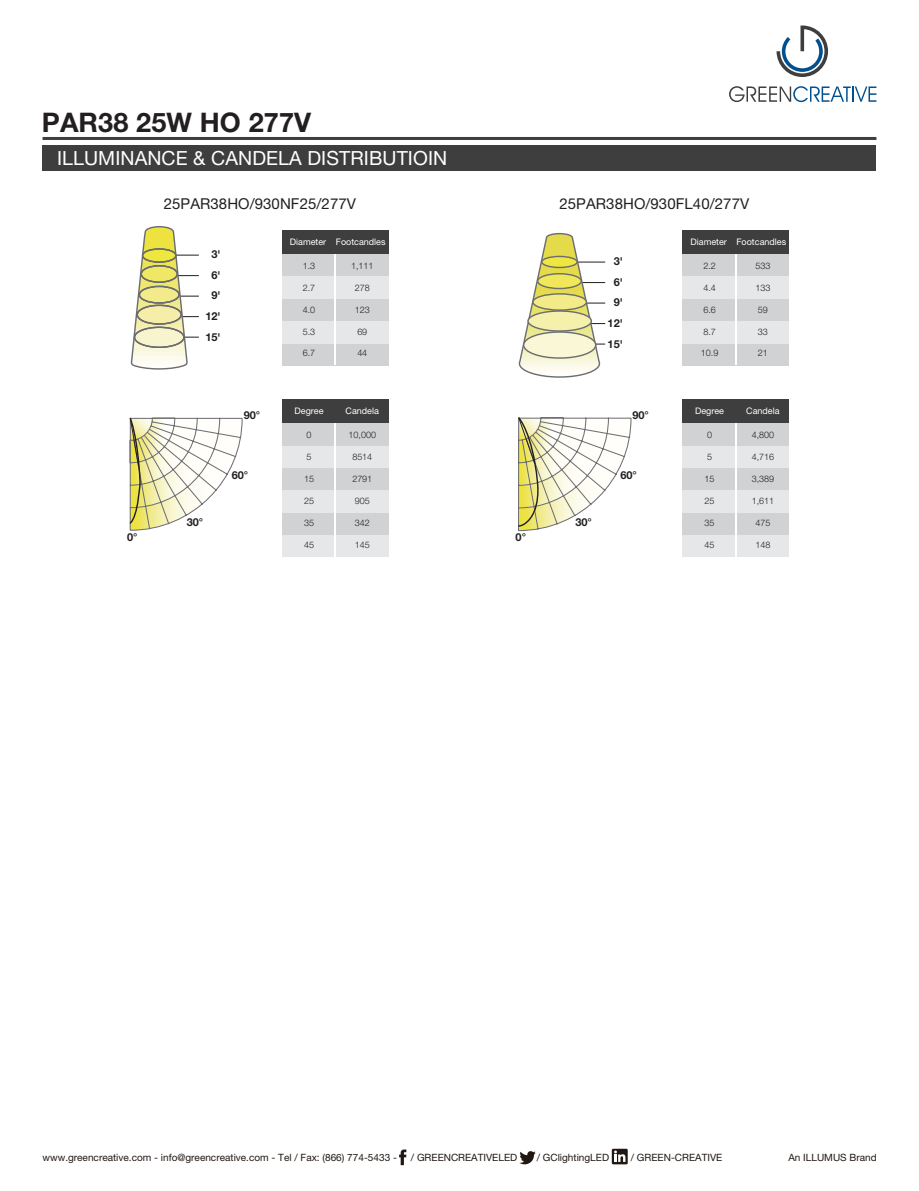
<style>
.page{position:relative;width:919px;height:1191px;background:#fff}
.page>*{position:absolute;margin:0;border:0;box-sizing:border-box;transform-origin:0 0}
.t1{font:700 27px "Helvetica Neue LT Pro";letter-spacing:.005em;color:#231f20}
.t2{font:19.5px "Helvetica Neue LT Pro";letter-spacing:.005em;color:#fff}
.t3{font:15px "Helvetica Neue LT Pro";letter-spacing:.005em;color:#231f20}
.t4{font:700 10.95px/20.7px "Helvetica Neue LT Pro";color:#231f20;text-align:center}
.t5{font:10.05px "Helvetica Neue LT Pro";color:#211814}
.t6{font:300 9px "Helvetica Neue LT Pro";letter-spacing:-.005em;color:#231f20}
.t7{font:9px "Helvetica Neue LT Pro";color:#fff}
</style>
<div class="page">
<hr style="left:43px;top:137px;width:833px;height:3px;background:#3e3e3f">
<div style="left:43px;top:145px;width:833px;height:26px;background:#3e3e3f"></div>
<svg style="left:776px;top:26px;width:52px;height:51px"></svg>
<svg style="left:729px;top:86px;width:147px;height:16px"></svg>
<hr style="left:163px;top:255px;width:36px;height:1px;background:#231f20">
<hr style="left:163px;top:275px;width:36px;height:1px;background:#231f20">
<hr style="left:163px;top:296px;width:36px;height:1px;background:#231f20">
<hr style="left:163px;top:316px;width:36px;height:1px;background:#231f20">
<hr style="left:163px;top:337px;width:36px;height:1px;background:#231f20">
<svg style="left:130px;top:226px;width:58px;height:144px"></svg>
<svg style="left:142px;top:248px;width:35px;height:15px"></svg>
<div style="left:142px;top:248px;width:35px;height:15px;border:1px solid #6c6d70;border-radius:50%"></div>
<svg style="left:140px;top:265px;width:38px;height:18px"></svg>
<div style="left:140px;top:265px;width:38px;height:18px;border:1px solid #6c6d70;border-radius:50%"></div>
<svg style="left:138px;top:286px;width:42px;height:18px"></svg>
<div style="left:138px;top:286px;width:42px;height:18px;border:1px solid #6c6d70;border-radius:50%"></div>
<svg style="left:136px;top:305px;width:46px;height:20px"></svg>
<div style="left:136px;top:305px;width:46px;height:20px;border:1px solid #6c6d70;border-radius:50%"></div>
<svg style="left:133px;top:326px;width:52px;height:22px"></svg>
<div style="left:133px;top:326px;width:52px;height:22px;border:1px solid #6c6d70;border-radius:50%"></div>
<hr style="left:569px;top:262px;width:36px;height:1px;background:#231f20">
<hr style="left:569px;top:282px;width:36px;height:1px;background:#231f20">
<hr style="left:569px;top:303px;width:36px;height:1px;background:#231f20">
<hr style="left:569px;top:323px;width:36px;height:1px;background:#231f20">
<hr style="left:569px;top:344px;width:36px;height:1px;background:#231f20">
<svg style="left:518px;top:232px;width:83px;height:146px"></svg>
<div style="left:542px;top:256px;width:35px;height:11px;background:#efe640;border-radius:50%"></div>
<div style="left:541px;top:256px;width:36px;height:12px;border:1px solid #6c6d70;border-radius:50%"></div>
<div style="left:537px;top:274px;width:44px;height:14px;background:#f0e759;border-radius:50%"></div>
<div style="left:537px;top:273px;width:45px;height:16px;border:1px solid #6c6d70;border-radius:50%"></div>
<div style="left:533px;top:294px;width:53px;height:16px;background:#f2eb88;border-radius:50%"></div>
<div style="left:532px;top:293px;width:55px;height:18px;border:1px solid #6c6d70;border-radius:50%"></div>
<div style="left:528px;top:311px;width:63px;height:20px;background:#f5f1ac;border-radius:50%"></div>
<div style="left:527px;top:310px;width:65px;height:22px;border:1px solid #6c6d70;border-radius:50%"></div>
<div style="left:523px;top:332px;width:72px;height:26px;background:#f9f7d5;border-radius:50%"></div>
<div style="left:523px;top:331px;width:73px;height:28px;border:1px solid #6c6d70;border-radius:50%"></div>
<svg style="left:129px;top:417px;width:114px;height:114px"></svg>
<svg style="left:518px;top:417px;width:114px;height:114px"></svg>
<div style="left:282px;top:231px;width:106px;height:24px;background:#3e3e3f"></div>
<div style="left:282px;top:255px;width:106px;height:22px;background:#d1d2d4"></div>
<div style="left:282px;top:277px;width:106px;height:22px;background:#e6e7e9"></div>
<div style="left:282px;top:299px;width:106px;height:22px;background:#d1d2d4"></div>
<div style="left:282px;top:343px;width:106px;height:22px;background:#d1d2d4"></div>
<div style="left:282px;top:321px;width:106px;height:22px;background:#e6e7e9"></div>
<hr style="left:334px;top:254px;width:2px;height:111px;background:#fff">
<div style="left:282px;top:400px;width:106px;height:24px;background:#3e3e3f"></div>
<div style="left:282px;top:424px;width:106px;height:22px;background:#d1d2d4"></div>
<div style="left:282px;top:446px;width:106px;height:22px;background:#e6e7e9"></div>
<div style="left:282px;top:534px;width:106px;height:23px;background:#e6e7e9"></div>
<div style="left:282px;top:468px;width:106px;height:22px;background:#d1d2d4"></div>
<div style="left:282px;top:512px;width:106px;height:22px;background:#d1d2d4"></div>
<div style="left:282px;top:490px;width:106px;height:22px;background:#e6e7e9"></div>
<hr style="left:334px;top:423px;width:2px;height:134px;background:#fff">
<div style="left:682px;top:231px;width:106px;height:24px;background:#3e3e3f"></div>
<div style="left:682px;top:255px;width:106px;height:22px;background:#d1d2d4"></div>
<div style="left:682px;top:277px;width:106px;height:22px;background:#e6e7e9"></div>
<div style="left:682px;top:299px;width:106px;height:22px;background:#d1d2d4"></div>
<div style="left:682px;top:343px;width:106px;height:22px;background:#d1d2d4"></div>
<div style="left:682px;top:321px;width:106px;height:22px;background:#e6e7e9"></div>
<hr style="left:735px;top:254px;width:1px;height:111px;background:#fff">
<div style="left:682px;top:400px;width:106px;height:24px;background:#3e3e3f"></div>
<div style="left:682px;top:424px;width:106px;height:22px;background:#d1d2d4"></div>
<div style="left:682px;top:446px;width:106px;height:22px;background:#e6e7e9"></div>
<div style="left:682px;top:534px;width:106px;height:23px;background:#e6e7e9"></div>
<div style="left:682px;top:468px;width:106px;height:22px;background:#d1d2d4"></div>
<div style="left:682px;top:512px;width:106px;height:22px;background:#d1d2d4"></div>
<div style="left:682px;top:490px;width:106px;height:22px;background:#e6e7e9"></div>
<hr style="left:735px;top:423px;width:1px;height:134px;background:#fff">
<svg style="left:399px;top:1149px;width:7px;height:16px"></svg>
<svg style="left:519px;top:1151px;width:16px;height:13px"></svg>
<svg style="left:611px;top:1148px;width:16px;height:16px"></svg>
<svg style="left:614px;top:1150px;width:11px;height:11px"></svg>
<h1 class="t1" style="left:42px;top:105px;width:271px">PAR38 25W HO 277V</h1>
<h2 class="t2" style="left:57px;top:146px;width:392px">ILLUMINANCE &amp; CANDELA DISTRIBUTIOIN</h2>
<h3 class="t3" style="left:164px;top:194px;width:194px">25PAR38HO/930NF25/277V</h3>
<h3 class="t3" style="left:559px;top:194px;width:191px">25PAR38HO/930FL40/277V</h3>
<p class="t4" style="left:127px;top:526px;width:12px">0°</p>
<p class="t7" style="left:290px;top:236px;width:97px">Diameter Footcandles</p>
<p class="t6" style="left:351px;top:261px;width:24px">1,111</p>
<p class="t6" style="left:355px;top:282px;width:16px">278</p>
<p class="t6" style="left:355px;top:304px;width:16px">123</p>
<p class="t6" style="left:357px;top:326px;width:11px">69</p>
<p class="t6" style="left:357px;top:348px;width:11px">44</p>
<p class="t4" style="left:205px;top:243px;width:17px">3'<br>6'<br>9'<br>12'<br>15'</p>
<p class="t4" style="left:607px;top:250px;width:17px">3'<br>6'<br>9'<br>12'<br>15'</p>
<p class="t6" style="left:303px;top:261px;width:14px">1.3</p>
<p class="t6" style="left:303px;top:282px;width:14px">2.7</p>
<p class="t6" style="left:303px;top:304px;width:14px">4.0</p>
<p class="t6" style="left:303px;top:326px;width:14px">5.3</p>
<p class="t6" style="left:303px;top:348px;width:14px">6.7</p>
<p class="t4" style="left:187px;top:511px;width:18px">30°</p>
<p class="t4" style="left:244px;top:405px;width:18px">90°</p>
<p class="t4" style="left:232px;top:464px;width:18px">60°</p>
<p class="t7" style="left:294px;top:405px;width:30px">Degree</p>
<p class="t7" style="left:345px;top:405px;width:35px">Candela</p>
<p class="t6" style="left:348px;top:430px;width:29px">10,000</p>
<p class="t6" style="left:352px;top:451px;width:21px">8514</p>
<p class="t6" style="left:352px;top:473px;width:21px">2791</p>
<p class="t6" style="left:355px;top:495px;width:16px">905</p>
<p class="t6" style="left:355px;top:517px;width:16px">342</p>
<p class="t6" style="left:355px;top:539px;width:16px">145</p>
<p class="t6" style="left:306px;top:430px;width:7px">0</p>
<p class="t6" style="left:306px;top:451px;width:7px">5</p>
<p class="t6" style="left:304px;top:473px;width:11px">15</p>
<p class="t6" style="left:304px;top:495px;width:11px">25</p>
<p class="t6" style="left:304px;top:517px;width:11px">35</p>
<p class="t6" style="left:304px;top:539px;width:11px">45</p>
<p class="t4" style="left:515px;top:526px;width:12px">0°</p>
<p class="t4" style="left:575px;top:511px;width:18px">30°</p>
<p class="t4" style="left:632px;top:405px;width:18px">90°</p>
<p class="t4" style="left:620px;top:464px;width:18px">60°</p>
<p class="t7" style="left:690px;top:236px;width:97px">Diameter Footcandles</p>
<p class="t6" style="left:755px;top:261px;width:16px">533</p>
<p class="t6" style="left:755px;top:282px;width:16px">133</p>
<p class="t6" style="left:757px;top:304px;width:11px">59</p>
<p class="t6" style="left:757px;top:326px;width:11px">33</p>
<p class="t6" style="left:757px;top:348px;width:11px">21</p>
<p class="t6" style="left:703px;top:261px;width:14px">2.2</p>
<p class="t6" style="left:703px;top:282px;width:14px">4.4</p>
<p class="t6" style="left:703px;top:304px;width:14px">6.6</p>
<p class="t6" style="left:703px;top:326px;width:14px">8.7</p>
<p class="t6" style="left:700px;top:348px;width:19px">10.9</p>
<p class="t7" style="left:695px;top:405px;width:30px">Degree</p>
<p class="t7" style="left:746px;top:405px;width:35px">Candela</p>
<p class="t6" style="left:751px;top:430px;width:24px">4,800</p>
<p class="t6" style="left:751px;top:451px;width:24px">4,716</p>
<p class="t6" style="left:751px;top:473px;width:24px">3,389</p>
<p class="t6" style="left:751px;top:495px;width:24px">1,611</p>
<p class="t6" style="left:755px;top:517px;width:16px">475</p>
<p class="t6" style="left:755px;top:539px;width:16px">148</p>
<p class="t6" style="left:707px;top:430px;width:7px">0</p>
<p class="t6" style="left:707px;top:451px;width:7px">5</p>
<p class="t6" style="left:704px;top:473px;width:11px">15</p>
<p class="t6" style="left:704px;top:495px;width:11px">25</p>
<p class="t6" style="left:704px;top:517px;width:11px">35</p>
<p class="t6" style="left:704px;top:539px;width:11px">45</p>
<p class="t5" style="left:43px;top:1151px;width:356px">www.greencreative.com - info@greencreative.com - Tel / Fax: (866) 774-5433 -</p>
<p class="t5" style="left:411px;top:1151px;width:108px">/ GREENCREATIVELED</p>
<p class="t5" style="left:536px;top:1151px;width:74px">/ GClightingLED</p>
<p class="t5" style="left:630px;top:1151px;width:93px">/ GREEN-CREATIVE</p>
<p class="t5" style="left:788px;top:1151px;width:90px">An ILLUMUS Brand</p>
</div>
